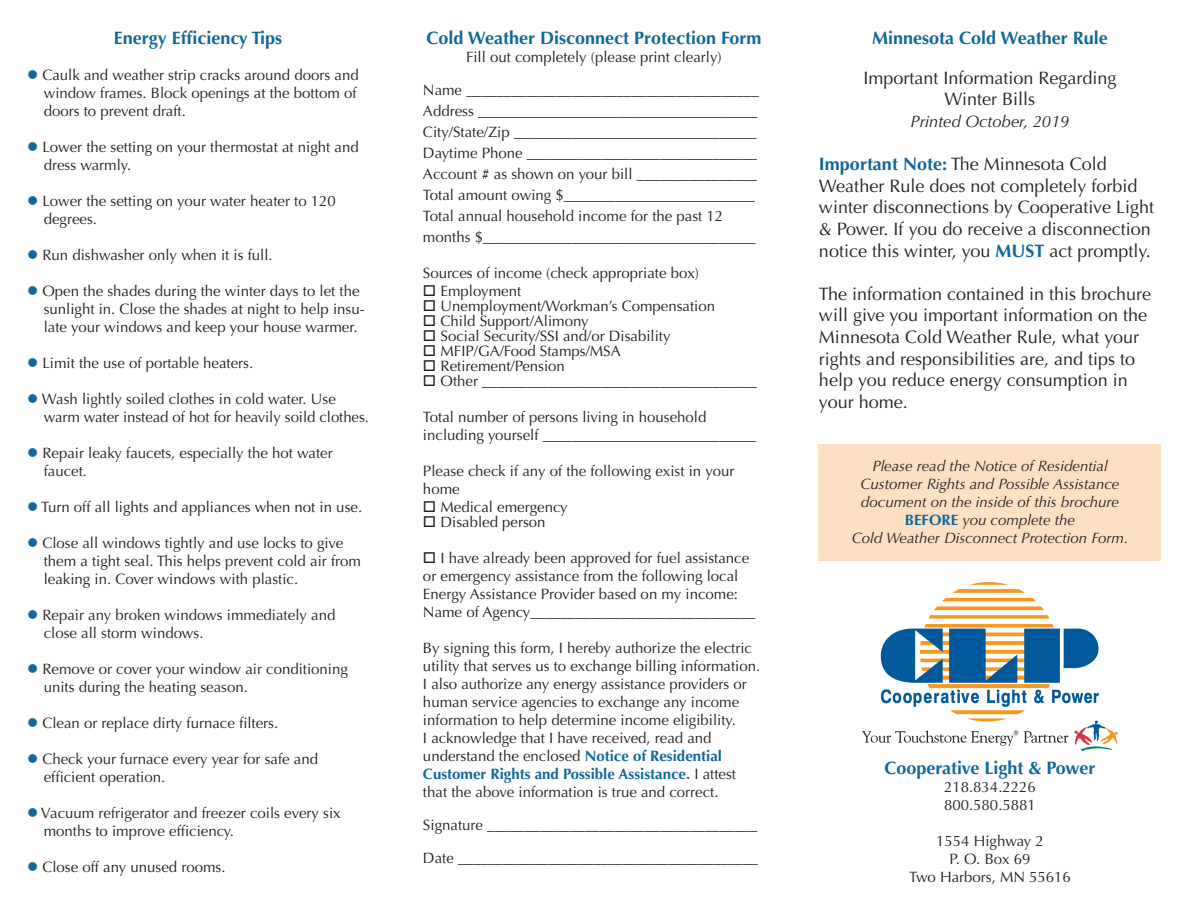
<style>
.page{position:relative;width:1188px;height:918px;background:#fff}
.page>*{position:absolute;margin:0;border:0;box-sizing:border-box;transform-origin:0 0}
.t1{font:18px/21.6px "Optima";color:#231f20}
.t2{font:700 18px "Optima";color:#10679a}
.t3{font:italic 16.5px "Optima";color:#231f20}
.t4{font:15px/18px "Optima";color:#231f20}
.t5{font:italic 15px/18px "Optima";color:#231f20;text-align:center}
.s1{color:#10679a}
.s2{font-weight:700;color:#10679a}
.s3{font-weight:700;font-style:normal;color:#10679a}
</style>
<div class="page">
<img style="left:863px;top:582px;width:254px;height:168px">
<div style="left:819px;top:444px;width:342px;height:117px;background:#fce0c3"></div>
<p class="t2" style="left:114px;top:27px;width:170px">Energy Efficiency Tips</p>
<p class="t4" style="left:44px;top:66px;width:317px;text-indent:-17px"><span class="s1">●</span> Caulk and weather strip cracks around doors and window frames. Block openings at the bottom of doors to prevent draft.</p>
<p class="t4" style="left:44px;top:138px;width:317px;text-indent:-17px"><span class="s1">●</span> Lower the setting on your thermostat at night and dress warmly.</p>
<p class="t4" style="left:44px;top:192px;width:294px;text-indent:-17px"><span class="s1">●</span> Lower the setting on your water heater to 120 degrees.</p>
<p class="t4" style="left:27px;top:246px;width:247px"><span class="s1">●</span> Run dishwasher only when it is full.</p>
<p class="t4" style="left:44px;top:282px;width:323px;text-indent:-17px"><span class="s1">●</span> Open the shades during the winter days to let the sunlight in. Close the shades at night to help insu&shy;late your windows and keep your house warmer.</p>
<p class="t4" style="left:27px;top:354px;width:228px"><span class="s1">●</span> Limit the use of portable heaters.</p>
<p class="t4" style="left:44px;top:390px;width:327px;text-indent:-17px"><span class="s1">●</span> Wash lightly soiled clothes in cold water. Use warm water instead of hot for heavily soild clothes.</p>
<p class="t4" style="left:44px;top:444px;width:291px;text-indent:-17px"><span class="s1">●</span> Repair leaky faucets, especially the hot water faucet.</p>
<p class="t4" style="left:27px;top:498px;width:337px"><span class="s1">●</span> Turn off all lights and appliances when not in use.</p>
<p class="t4" style="left:44px;top:534px;width:319px;text-indent:-17px"><span class="s1">●</span> Close all windows tightly and use locks to give them a tight seal. This helps prevent cold air from leaking in. Cover windows with plastic.</p>
<p class="t4" style="left:44px;top:606px;width:293px;text-indent:-17px"><span class="s1">●</span> Repair any broken windows immediately and close all storm windows.</p>
<p class="t4" style="left:44px;top:660px;width:306px;text-indent:-17px"><span class="s1">●</span> Remove or cover your window air conditioning units during the heating season.</p>
<p class="t4" style="left:27px;top:714px;width:253px"><span class="s1">●</span> Clean or replace dirty furnace filters.</p>
<p class="t4" style="left:44px;top:750px;width:276px;text-indent:-17px"><span class="s1">●</span> Check your furnace every year for safe and efficient operation.</p>
<p class="t4" style="left:44px;top:804px;width:299px;text-indent:-17px"><span class="s1">●</span> Vacuum refrigerator and freezer coils every six months to improve efficiency.</p>
<p class="t4" style="left:27px;top:858px;width:200px"><span class="s1">●</span> Close off any unused rooms.</p>
<p class="t2" style="left:427px;top:28px;width:336px">Cold Weather Disconnect Protection Form</p>
<p class="t4" style="left:466px;top:48px;width:257px">Fill out completely (please print clearly)</p>
<p class="t4" style="left:423px;top:80px;width:337px;line-height:21px">Name _______________________________________ Address ______________________________________ City/State/Zip _________________________________ Daytime Phone _______________________________ Account # as shown on your bill ________________ Total amount owing $__________________________ Total annual household income for the past 12 months $_____________________________________</p>
<p class="t4" style="left:423px;top:264px;width:278px">Sources of income (check appropriate box)</p>
<p class="t4" style="left:423px;top:282px;width:100px">□ Employment</p>
<p class="t4" style="left:423px;top:297px;width:294px">□ Unemployment/Workman’s Compensation</p>
<p class="t4" style="left:423px;top:312px;width:167px">□ Child Support/Alimony</p>
<p class="t4" style="left:423px;top:327px;width:249px">□ Social Security/SSI and/or Disability</p>
<p class="t4" style="left:423px;top:342px;width:199px">□ MFIP/GA/Food Stamps/MSA</p>
<p class="t4" style="left:423px;top:357px;width:143px">□ Retirement/Pension</p>
<p class="t4" style="left:423px;top:372px;width:336px">□ Other _____________________________________</p>
<p class="t4" style="left:423px;top:408px;width:335px">Total number of persons living in household including yourself _____________________________</p>
<p class="t4" style="left:423px;top:462px;width:313px">Please check if any of the following exist in your home</p>
<p class="t4" style="left:423px;top:498px;width:146px">□ Medical emergency</p>
<p class="t4" style="left:423px;top:513px;width:124px">□ Disabled person</p>
<p class="t4" style="left:423px;top:549px;width:334px">□ I have already been approved for fuel assistance or emergency assistance from the following local Energy Assistance Provider based on my income:<br>Name of Agency______________________________</p>
<p class="t4" style="left:423px;top:639px;width:339px">By signing this form, I hereby authorize the electric utility that serves us to exchange billing information.<br>I also authorize any energy assistance providers or human service agencies to exchange any income information to help determine income eligibility.<br>I acknowledge that I have received, read and understand the enclosed <span class="s2">Notice of Residential Customer Rights and Possible Assistance.</span> I attest that the above information is true and correct.</p>
<p class="t4" style="left:423px;top:816px;width:336px">Signature ____________________________________</p>
<p class="t4" style="left:423px;top:849px;width:337px">Date ________________________________________</p>
<p class="t2" style="left:872px;top:28px;width:237px">Minnesota Cold Weather Rule</p>
<p class="t1" style="left:863px;top:67px;width:255px;text-align:center">Important Information Regarding<br>Winter Bills</p>
<p class="t3" style="left:911px;top:112px;width:160px">Printed October, 2019</p>
<p class="t1" style="left:819px;top:153px;width:337px"><span class="s2">Important Note:</span> The Minnesota Cold Weather Rule does not completely forbid winter disconnections by Cooperative Light &amp; Power. If you do receive a disconnection notice this winter, you <span class="s2">MUST</span> act promptly.</p>
<p class="t1" style="left:819px;top:283px;width:334px">The information contained in this brochure will give you important information on the Minnesota Cold Weather Rule, what your rights and responsibilities are, and tips to help you reduce energy consumption in your home.</p>
<p class="t5" style="left:852px;top:457px;width:278px">Please read the Notice of Residential Customer Rights and Possible Assistance document on the inside of this brochure <span class="s3">BEFORE</span> you complete the<br>Cold Weather Disconnect Protection Form.</p>
<p class="t2" style="left:884px;top:757px;width:213px">Cooperative Light &amp; Power</p>
<p class="t4" style="left:944px;top:778px;width:93px">218.834.2226<br>800.580.5881</p>
<p class="t4" style="left:909px;top:832px;width:163px;text-align:center">1554 Highway 2<br>P. O. Box 69<br>Two Harbors, MN 55616</p>
</div>
